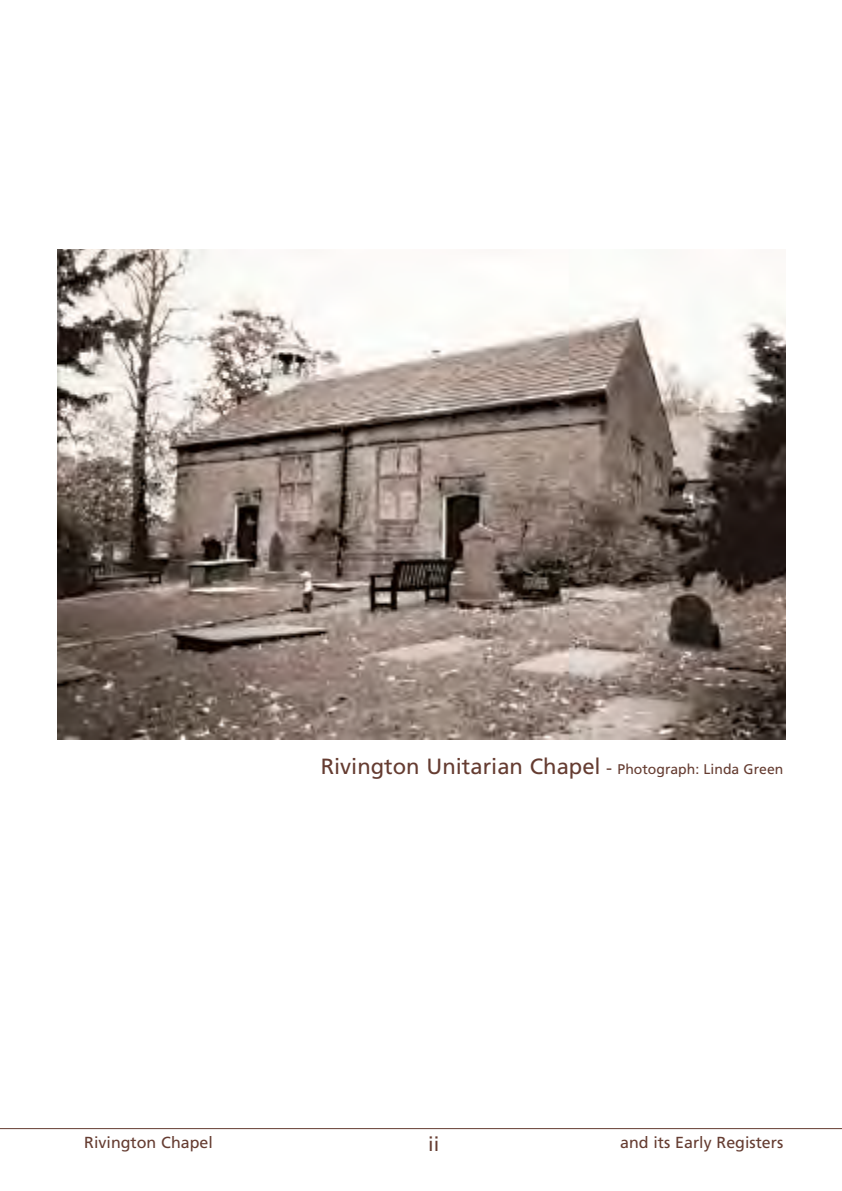
<style>
.page{position:relative;width:842px;height:1191px;background:#fff}
.page>*{position:absolute;margin:0;border:0;box-sizing:border-box;transform-origin:0 0}
.t1{font:22px "Frutiger";color:#653c31}
.t2{font:20px "Frutiger";color:#653c31}
.t3{font:16px "Frutiger";color:#653c31}
.s1{font-size:18px}
.s2{font-size:14px}
</style>
<div class="page">
<hr style="left:0;top:1128px;width:842px;height:1px;background:#653c31">
<img style="left:57px;top:249px;width:728px;height:490px">
<p class="t1" style="left:321px;top:757px;width:464px">Rivington Unitarian Chapel <span class="s1">-</span> <span class="s2">Photograph: Linda Green</span></p>
<p class="t3" style="left:84px;top:1136px;width:130px">Rivington Chapel</p>
<p class="t2" style="left:428px;top:1136px;width:13px">ii</p>
<p class="t3" style="left:620px;top:1136px;width:165px">and its Early Registers</p>
</div>
